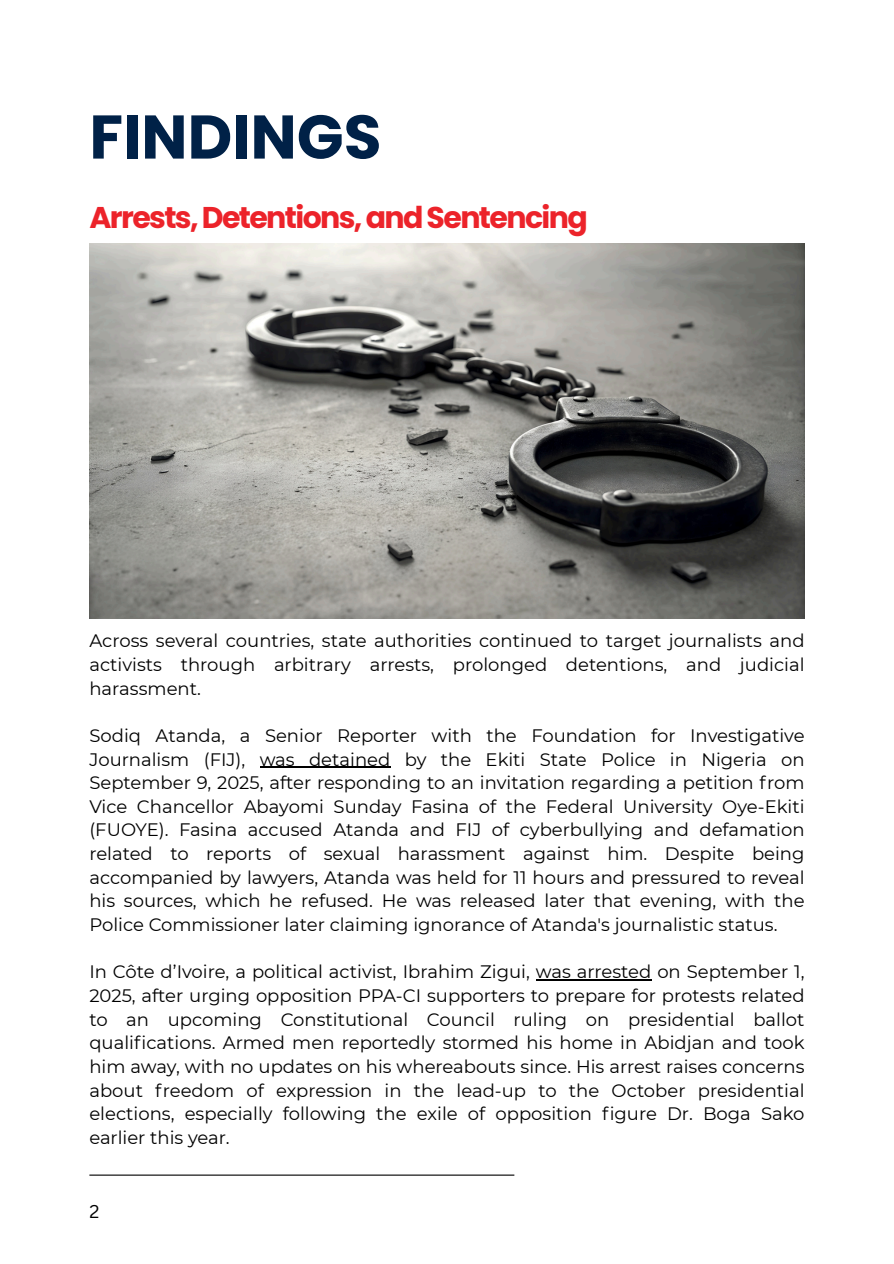
<style>
.page{position:relative;width:894px;height:1264px;background:#fff}
.page>*{position:absolute;margin:0;border:0;box-sizing:border-box;transform-origin:0 0}
.t1{font:700 61.5px "Poppins";color:#002147}
.t2{font:700 30px "Poppins";letter-spacing:-.055em;color:#ec232a}
.t3{font:18px/23.7px "Montserrat";color:#000;text-align:justify}
.t4{font:18px "Canva Sans";color:#000}
</style>
<div class="page">
<hr style="left:260px;top:766px;width:130px;height:1px;background:#000">
<hr style="left:535px;top:979px;width:116px;height:1px;background:#000">
<hr style="left:89px;top:1174px;width:425px;height:1px;background:#000">
<img style="left:89px;top:243px;width:714px;height:376px">
<h1 class="t1" style="left:89px;top:94px;width:293px">FINDINGS</h1>
<h2 class="t2" style="left:89px;top:196px;width:499px">Arrests, Detentions, and Sentencing</h2>
<p class="t3" style="left:89px;top:629px;width:716px">Across several countries, state authorities continued to target journalists and activists through arbitrary arrests, prolonged detentions, and judicial harassment.</p>
<p class="t3" style="left:89px;top:723px;width:716px">Sodiq Atanda, a Senior Reporter with the Foundation for Investigative Journalism (FIJ), was detained by the Ekiti State Police in Nigeria on September 9, 2025, after responding to an invitation regarding a petition from Vice Chancellor Abayomi Sunday Fasina of the Federal University Oye-Ekiti (FUOYE). Fasina accused Atanda and FIJ of cyberbullying and defamation related to reports of sexual harassment against him. Despite being accompanied by lawyers, Atanda was held for 11 hours and pressured to reveal his sources, which he refused. He was released later that evening, with the Police Commissioner later claiming ignorance of Atanda's journalistic status.</p>
<p class="t3" style="left:89px;top:960px;width:716px">In Côte d’Ivoire, a political activist, Ibrahim Zigui, was arrested on September 1, 2025, after urging opposition PPA-CI supporters to prepare for protests related to an upcoming Constitutional Council ruling on presidential ballot qualifications. Armed men reportedly stormed his home in Abidjan and took him away, with no updates on his whereabouts since. His arrest raises concerns about freedom of expression in the lead-up to the October presidential elections, especially following the exile of opposition figure Dr. Boga Sako earlier this year.</p>
<p class="t4" style="left:89px;top:1198px;width:11px">2</p>
</div>
